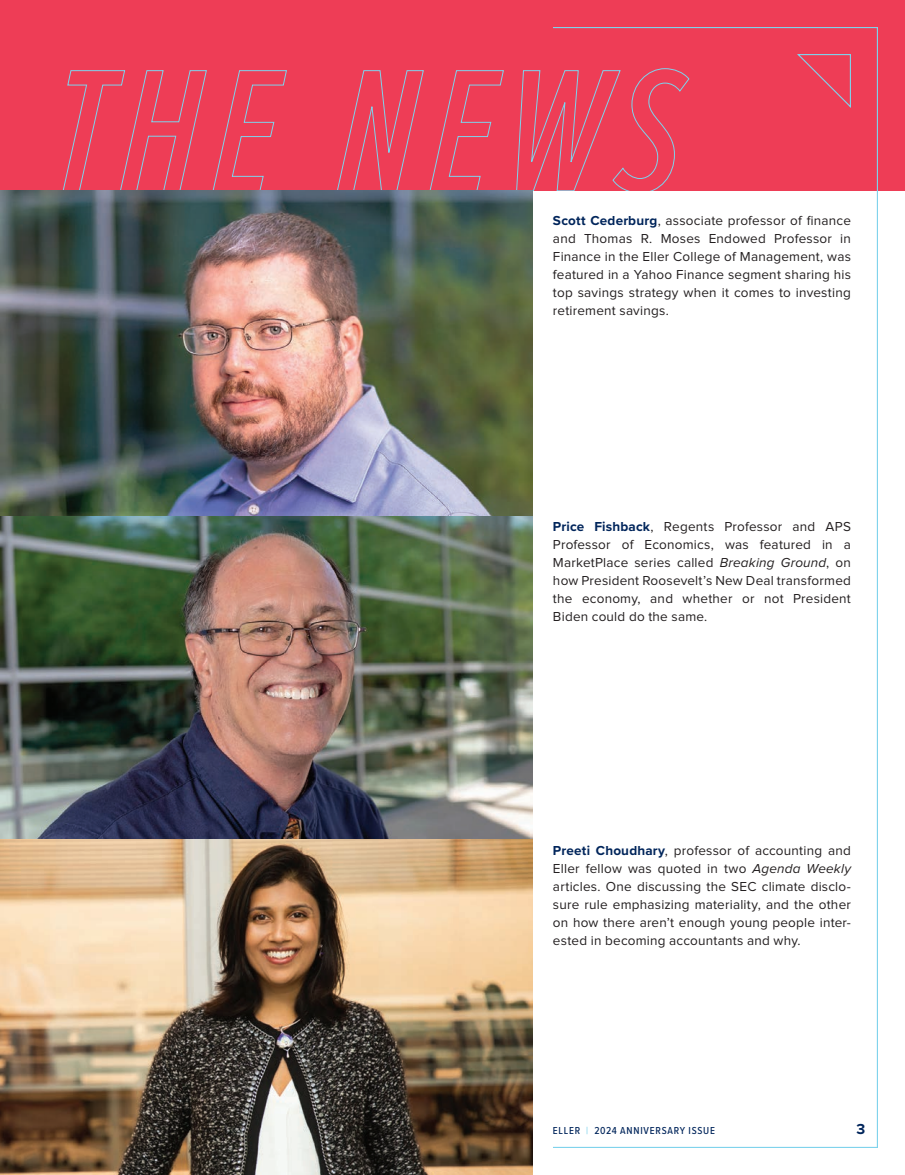
<style>
.page{position:relative;width:905px;height:1175px;background:#fff}
.page>*{position:absolute;margin:0;border:0;box-sizing:border-box;transform-origin:0 0}
.t1{font:700 15px "Proxima Nova";color:#00255b}
.t2{font:13.5px/18px "Proxima Nova";letter-spacing:.015em;color:#231f20;text-align:justify}
.t3{font:500 10.5px "Proxima Nova Cond";letter-spacing:.07em;color:#00255b}
.s1{font-weight:700;color:#00255b}
.s2{font-style:italic}
.s3{color:#7fd3ec}
</style>
<div class="page">
<div style="left:0;top:0;width:904px;height:191px;background:#ee3d56"></div>
<svg style="left:62px;top:70px;width:225px;height:121px"></svg>
<svg style="left:336px;top:70px;width:168px;height:121px"></svg>
<svg style="left:516px;top:68px;width:173px;height:123px"></svg>
<img style="left:0;top:191px;width:532px;height:983px">
<svg style="left:797px;top:54px;width:54px;height:54px"></svg>
<p class="t2" style="left:553px;top:212px;width:299px"><span class="s1">Scott Cederburg</span>, associate professor of finance and Thomas R. Moses Endowed Professor in Finance in the Eller College of Management, was featured in a Yahoo Finance segment sharing his top savings strategy when it comes to investing retirement savings.</p>
<p class="t2" style="left:553px;top:518px;width:299px"><span class="s1">Price Fishback</span>, Regents Professor and APS Professor of Economics, was featured in a MarketPlace series called <span class="s2">Breaking Ground</span>, on how President Roosevelt’s New Deal transformed the economy, and whether or not President Biden could do the same.</p>
<p class="t2" style="left:553px;top:842px;width:299px"><span class="s1">Preeti Choudhary</span>, professor of accounting and Eller fellow was quoted in two <span class="s2">Agenda Weekly </span>articles. One discussing the SEC climate disclo&shy;sure rule emphasizing materiality, and the other on how there aren’t enough young people inter&shy;ested in becoming accountants and why.</p>
<p class="t3" style="left:553px;top:1123px;width:163px">ELLER <span class="s3">|</span> 2024 ANNIVERSARY ISSUE</p>
<p class="t1" style="left:856px;top:1118px;width:10px">3</p>
</div>
